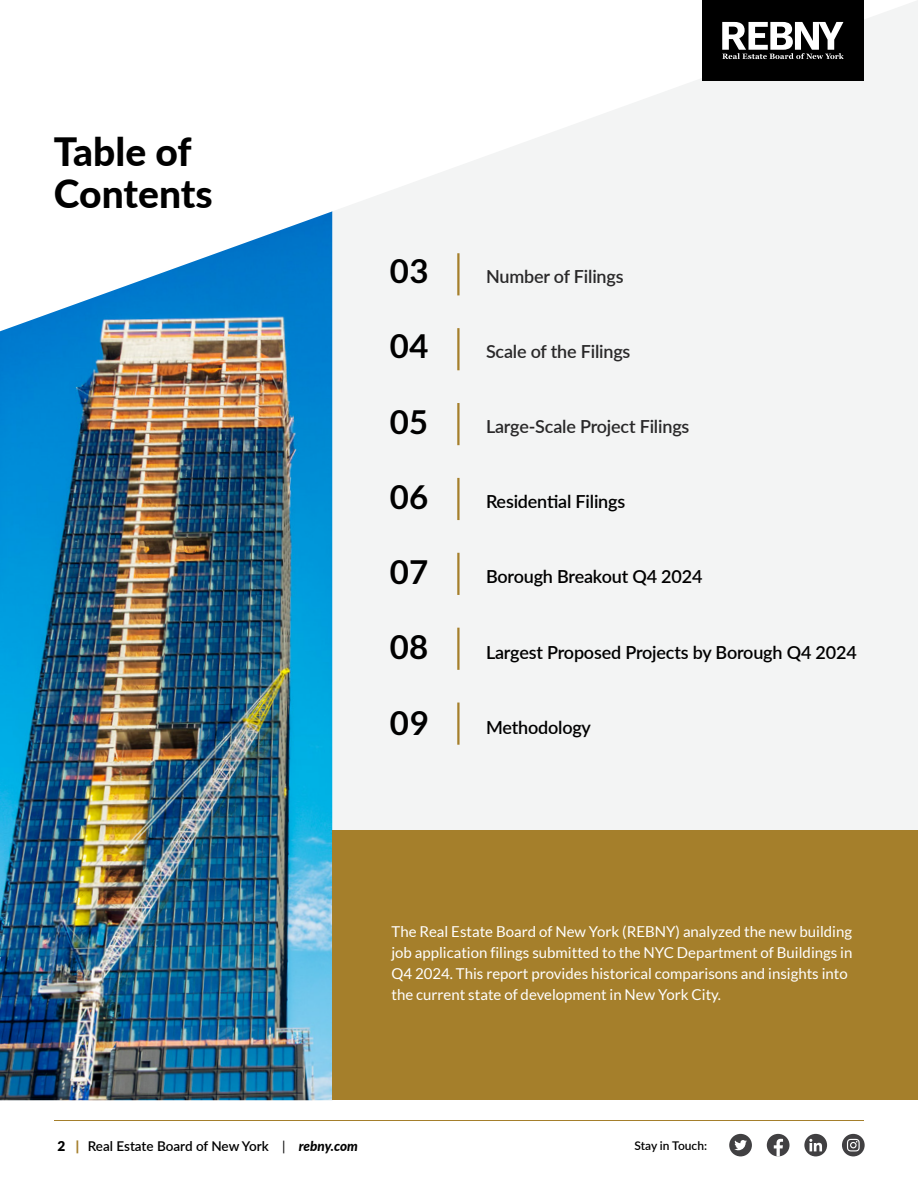
<style>
.page{position:relative;width:918px;height:1188px;background:#fff}
.page>*{position:absolute;margin:0;border:0;box-sizing:border-box;transform-origin:0 0}
.t1{font:800 39px/42px "Lato";color:#000}
.t2{font:700 33px "Lato";color:#000}
.t3{font:600 18px "Lato";letter-spacing:-.01em;color:#000}
.t4{font:600 18px "Lato";letter-spacing:-.01em;color:#292829}
.t5{font:15px/21px "Lato";color:#fff}
.t6{font:600 13.5px "Lato";letter-spacing:-.005em;color:#000}
.t7{font:600 12px "Lato";color:#000}
.s1{font-weight:900}
.s2{font-weight:900;color:#a57f2b}
.s3{font-weight:400}
.s4{font-weight:800;font-style:italic}
</style>
<div class="page">
<div style="left:729px;top:1134px;width:23px;height:22px;background:#414042;border-radius:50%"></div>
<svg style="left:734px;top:1140px;width:13px;height:10px"></svg>
<div style="left:804px;top:1134px;width:23px;height:22px;background:#414042;border-radius:50%"></div>
<svg style="left:809px;top:1139px;width:13px;height:12px"></svg>
<div style="left:842px;top:1134px;width:23px;height:22px;background:#414042;border-radius:50%"></div>
<svg style="left:847px;top:1139px;width:13px;height:12px"></svg>
<div style="left:767px;top:1134px;width:23px;height:22px;background:#414042;border-radius:50%"></div>
<svg style="left:774px;top:1139px;width:9px;height:18px"></svg>
<hr style="left:54px;top:1120px;width:810px;height:1px;background:#a57f2b">
<img style="left:0;top:211px;width:333px;height:889px">
<svg style="left:333px;top:1px;width:585px;height:829px;fill:#f3f4f4"></svg>
<div style="left:333px;top:830px;width:585px;height:270px;background:#a57f2b"></div>
<hr style="left:457px;top:253px;width:3px;height:42px;background:#a57f2b">
<hr style="left:457px;top:403px;width:3px;height:42px;background:#a57f2b">
<hr style="left:457px;top:328px;width:3px;height:42px;background:#a57f2b">
<hr style="left:457px;top:478px;width:3px;height:42px;background:#a57f2b">
<hr style="left:457px;top:553px;width:3px;height:42px;background:#a57f2b">
<hr style="left:457px;top:628px;width:3px;height:42px;background:#a57f2b">
<hr style="left:457px;top:703px;width:3px;height:42px;background:#a57f2b">
<div style="left:702px;top:0;width:162px;height:81px;background:#000"></div>
<svg style="left:722px;top:22px;width:122px;height:37px"></svg>
<h1 class="t1" style="left:54px;top:130px;width:160px">Table of<br>Contents</h1>
<h2 class="t2" style="left:390px;top:252px;width:40px">03</h2>
<h2 class="t2" style="left:390px;top:327px;width:40px">04</h2>
<h2 class="t2" style="left:390px;top:403px;width:40px">05</h2>
<h2 class="t2" style="left:390px;top:478px;width:40px">06</h2>
<h2 class="t2" style="left:390px;top:553px;width:40px">07</h2>
<h2 class="t2" style="left:390px;top:628px;width:40px">08</h2>
<h2 class="t2" style="left:390px;top:704px;width:40px">09</h2>
<p class="t4" style="left:486px;top:263px;width:139px">Number of Filings</p>
<p class="t4" style="left:486px;top:338px;width:146px">Scale of the Filings</p>
<p class="t4" style="left:486px;top:413px;width:205px">Large-Scale Project Filings</p>
<p class="t3" style="left:486px;top:489px;width:141px">Residential Filings</p>
<p class="t3" style="left:486px;top:564px;width:218px">Borough Breakout Q4 2024</p>
<p class="t3" style="left:486px;top:639px;width:372px">Largest Proposed Projects by Borough Q4 2024</p>
<p class="t3" style="left:486px;top:714px;width:107px">Methodology</p>
<p class="t5" style="left:392px;top:921px;width:462px">The Real Estate Board of New York (REBNY) analyzed the new building job application filings submitted to the NYC Department of Buildings in Q4 2024. This report provides historical comparisons and insights into the current state of development in New York City.</p>
<p class="t6" style="left:57px;top:1136px;width:302px"><span class="s1">2</span> <span class="s2">|</span> Real Estate Board of New York <span class="s3">|</span> <span class="s4">rebny.com</span></p>
<p class="t7" style="left:634px;top:1136px;width:74px">Stay in Touch:</p>
</div>
